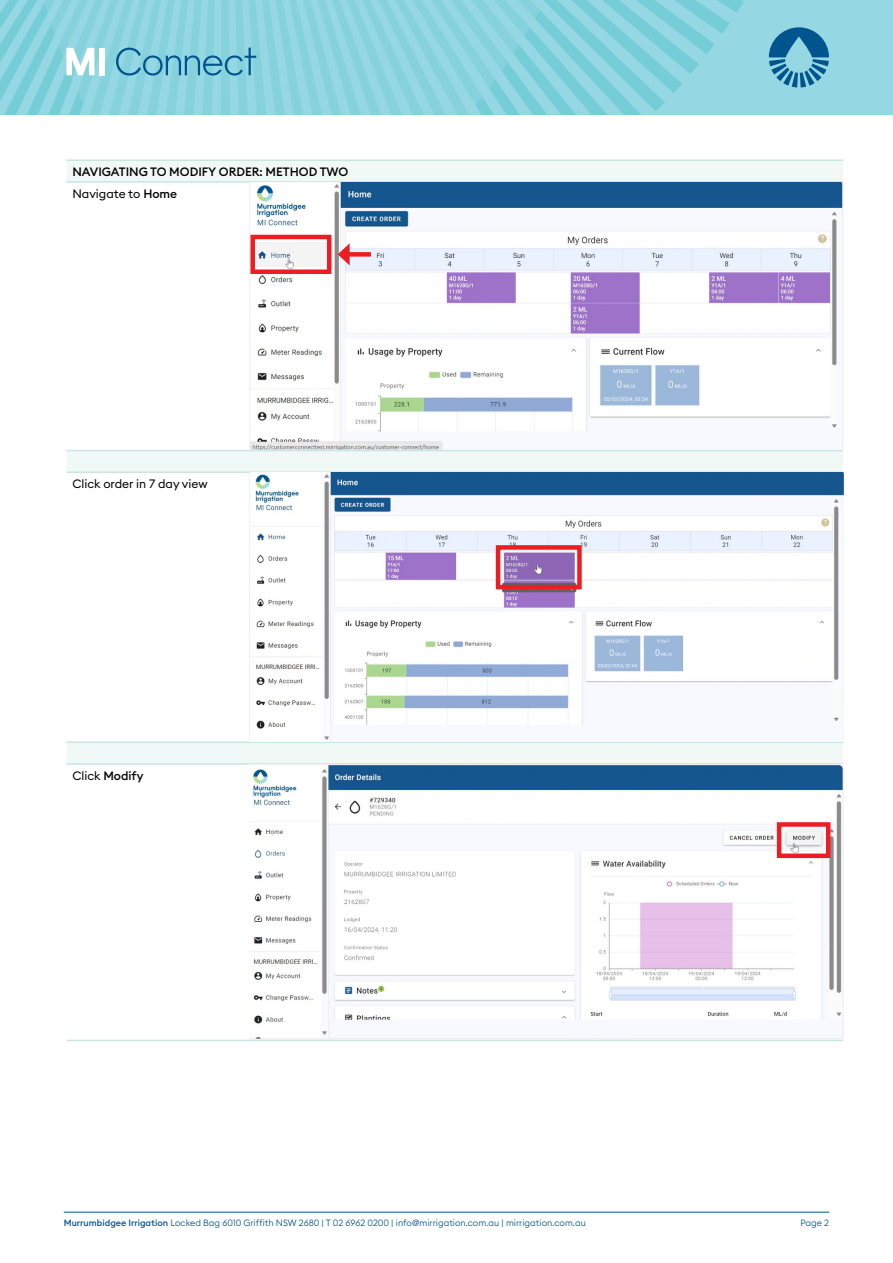
<style>
.page{position:relative;width:893px;height:1263px;background:#fff}
.page>*{position:absolute;margin:0;border:0;box-sizing:border-box;transform-origin:0 0}
.t1{font:500 12px/21.6px "Euclid Square";color:#000}
.t2{font:12px "Euclid Square";color:#000}
.t3{font:300 9px "Euclid Square";color:#00558f}
.s1{font-weight:400}
.s2{font-weight:500}
</style>
<div class="page">
<div style="left:0;top:0;width:893px;height:115px;background:#95d7e2"></div>
<svg style="left:0;top:0;width:21px;height:115px"></svg>
<svg style="left:21px;top:0;width:208px;height:115px"></svg>
<svg style="left:229px;top:0;width:575px;height:115px"></svg>
<svg style="left:769px;top:27px;width:60px;height:60px"></svg>
<svg style="left:66px;top:48px;width:28px;height:27px"></svg>
<div style="left:99px;top:48px;width:6px;height:27px;background:#fff"></div>
<svg style="left:116px;top:47px;width:140px;height:29px"></svg>
<hr style="left:64px;top:1212px;width:765px;height:1px;background:#00558f">
<svg style="left:66px;top:161px;width:777px;height:602px"></svg>
<hr style="left:66px;top:159px;width:183px;height:2px;background:#c8e7e0">
<hr style="left:249px;top:159px;width:594px;height:2px;background:#c8e7e0">
<hr style="left:66px;top:181px;width:183px;height:2px;background:#c8e7e0">
<hr style="left:249px;top:181px;width:594px;height:2px;background:#c8e7e0">
<hr style="left:66px;top:450px;width:183px;height:1px;background:#c8e7e0">
<hr style="left:249px;top:450px;width:594px;height:1px;background:#c8e7e0">
<hr style="left:66px;top:471px;width:183px;height:2px;background:#c8e7e0">
<hr style="left:249px;top:471px;width:594px;height:2px;background:#c8e7e0">
<hr style="left:66px;top:741px;width:183px;height:2px;background:#c8e7e0">
<hr style="left:249px;top:741px;width:594px;height:2px;background:#c8e7e0">
<hr style="left:66px;top:763px;width:183px;height:2px;background:#c8e7e0">
<hr style="left:249px;top:763px;width:594px;height:2px;background:#c8e7e0">
<hr style="left:66px;top:1040px;width:183px;height:1px;background:#c8e7e0">
<hr style="left:249px;top:1040px;width:594px;height:1px;background:#c8e7e0">
<img style="left:249px;top:183px;width:594px;height:267px">
<img style="left:249px;top:473px;width:594px;height:268px">
<img style="left:249px;top:765px;width:594px;height:275px">
<div style="left:346px;top:252px;width:25px;height:5px;background:#ed1d24"></div>
<svg style="left:338px;top:243px;width:12px;height:22px"></svg>
<div style="left:250px;top:235px;width:81px;height:39px;border:4px solid #ed1d24"></div>
<div style="left:496px;top:545px;width:86px;height:44px;border:4px solid #ed1d24"></div>
<div style="left:777px;top:822px;width:53px;height:36px;border:4px solid #ed1d24"></div>
<h1 class="t1" style="left:72px;top:161px;width:277px">NAVIGATING TO MODIFY ORDER: METHOD TWO<br><span class="s1">Navigate to</span> Home</h1>
<h1 class="t2" style="left:72px;top:476px;width:137px">Click order in 7 day view</h1>
<h1 class="t1" style="left:72px;top:765px;width:72px"><span class="s1">Click</span> Modify</h1>
<p class="t3" style="left:64px;top:1217px;width:524px"><span class="s2">Murrumbidgee Irrigation</span> Locked Bag 6010 Griffith NSW 2680 | T 02 6962 0200 | info@mirrigation.com.au | mirrigation.com.au</p>
<p class="t3" style="left:800px;top:1217px;width:30px">Page 2</p>
</div>
